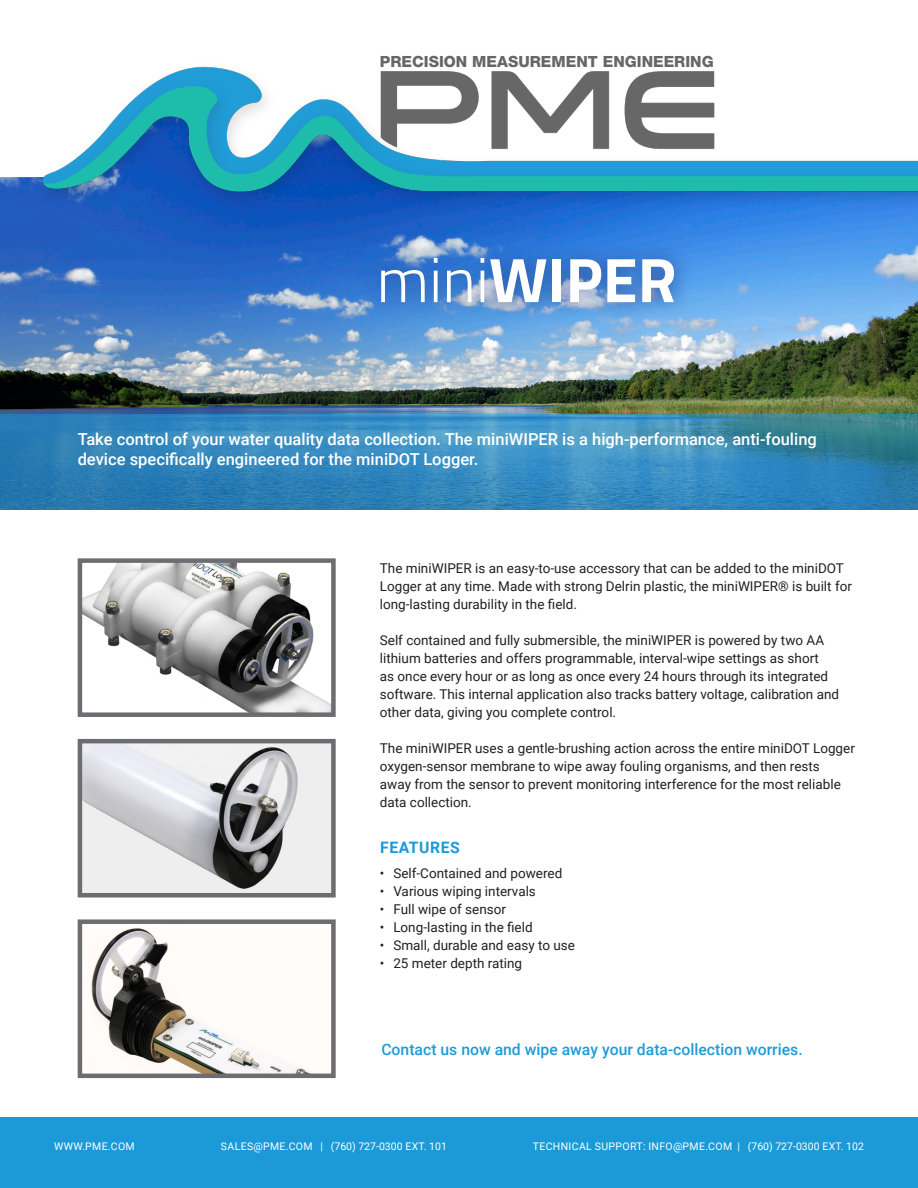
<style>
.page{position:relative;width:918px;height:1188px;background:#fff}
.page>*{position:absolute;margin:0;border:0;box-sizing:border-box;transform-origin:0 0}
.t1{font:700 63px "Titillium Web";color:#fff}
.t2{font:500 16.5px/19.8px "Roboto";color:#fff}
.t3{font:500 15.75px "Roboto";color:#209bd5}
.t4{font:700 15.75px "Roboto";letter-spacing:.035em;color:#1b9ad7}
.t5{font:800 15.45px "Helvetica Neue LT Std";color:#656666}
.t6{font:13.5px/18px "Roboto";color:#231f20}
.t7{font:10.5px "Roboto";letter-spacing:.035em;color:#fff}
.s1{font-weight:300}
</style>
<div class="page">
<img style="left:0;top:177px;width:918px;height:237px">
<svg style="left:0;top:414px;width:918px;height:95px;background:#3487b8"></svg>
<div style="left:0;top:1118px;width:918px;height:70px;background:#1b9ad7"></div>
<div style="left:362px;top:240px;width:330px;height:81px;background:#253f8e;opacity:.75"></div>
<img style="left:83px;top:563px;width:248px;height:149px">
<div style="left:78px;top:558px;width:258px;height:159px;border:4px solid #6c6d70"></div>
<img style="left:83px;top:744px;width:248px;height:149px">
<div style="left:78px;top:739px;width:258px;height:159px;border:4px solid #6c6d70"></div>
<img style="left:91px;top:928px;width:220px;height:145px">
<div style="left:78px;top:919px;width:258px;height:159px;border:4px solid #6c6d70"></div>
<img style="left:27px;top:66px;width:891px;height:149px">
<p class="t5" style="left:380px;top:52px;width:335px">PRECISION MEASUREMENT ENGINEERING</p>
<p class="t1" style="left:376px;top:232px;width:302px"><span class="s1">mini</span>WIPER</p>
<p class="t2" style="left:78px;top:429px;width:741px">Take control of your water quality data collection. The miniWIPER is a high-performance, anti-fouling device specifically engineered for the miniDOT Logger.</p>
<p class="t6" style="left:380px;top:558px;width:474px">The miniWIPER is an easy-to-use accessory that can be added to the miniDOT<br>Logger at any time. Made with strong Delrin plastic, the miniWIPER® is built for long-lasting durability in the field.</p>
<p class="t6" style="left:380px;top:630px;width:461px">Self contained and fully submersible, the miniWIPER is powered by two AA lithium batteries and offers programmable, interval-wipe settings as short<br>as once every hour or as long as once every 24 hours through its integrated software. This internal application also tracks battery voltage, calibration and other data, giving you complete control.</p>
<p class="t6" style="left:380px;top:738px;width:477px">The miniWIPER uses a gentle-brushing action across the entire miniDOT Logger oxygen-sensor membrane to wipe away fouling organisms, and then rests</p>
<p class="t6" style="left:380px;top:774px;width:462px">away from the sensor to prevent monitoring interference for the most reliable data collection.</p>
<p class="t4" style="left:380px;top:837px;width:81px">FEATURES</p>
<p class="t6" style="left:380px;top:864px;width:184px">• Self-Contained and powered</p>
<p class="t6" style="left:380px;top:882px;width:158px">• Various wiping intervals</p>
<p class="t6" style="left:380px;top:900px;width:128px">• Full wipe of sensor</p>
<p class="t6" style="left:380px;top:918px;width:154px">• Long-lasting in the field</p>
<p class="t6" style="left:380px;top:936px;width:197px">• Small, durable and easy to use</p>
<p class="t6" style="left:380px;top:954px;width:144px">• 25 meter depth rating</p>
<p class="t3" style="left:381px;top:1039px;width:423px">Contact us now and wipe away your data-collection worries.</p>
<p class="t7" style="left:54px;top:1138px;width:82px">WWW.PME.COM</p>
<p class="t7" style="left:221px;top:1138px;width:228px">SALES@PME.COM | (760) 727-0300 EXT. 101</p>
<p class="t7" style="left:533px;top:1138px;width:333px">TECHNICAL SUPPORT: INFO@PME.COM | (760) 727-0300 EXT. 102</p>
</div>
